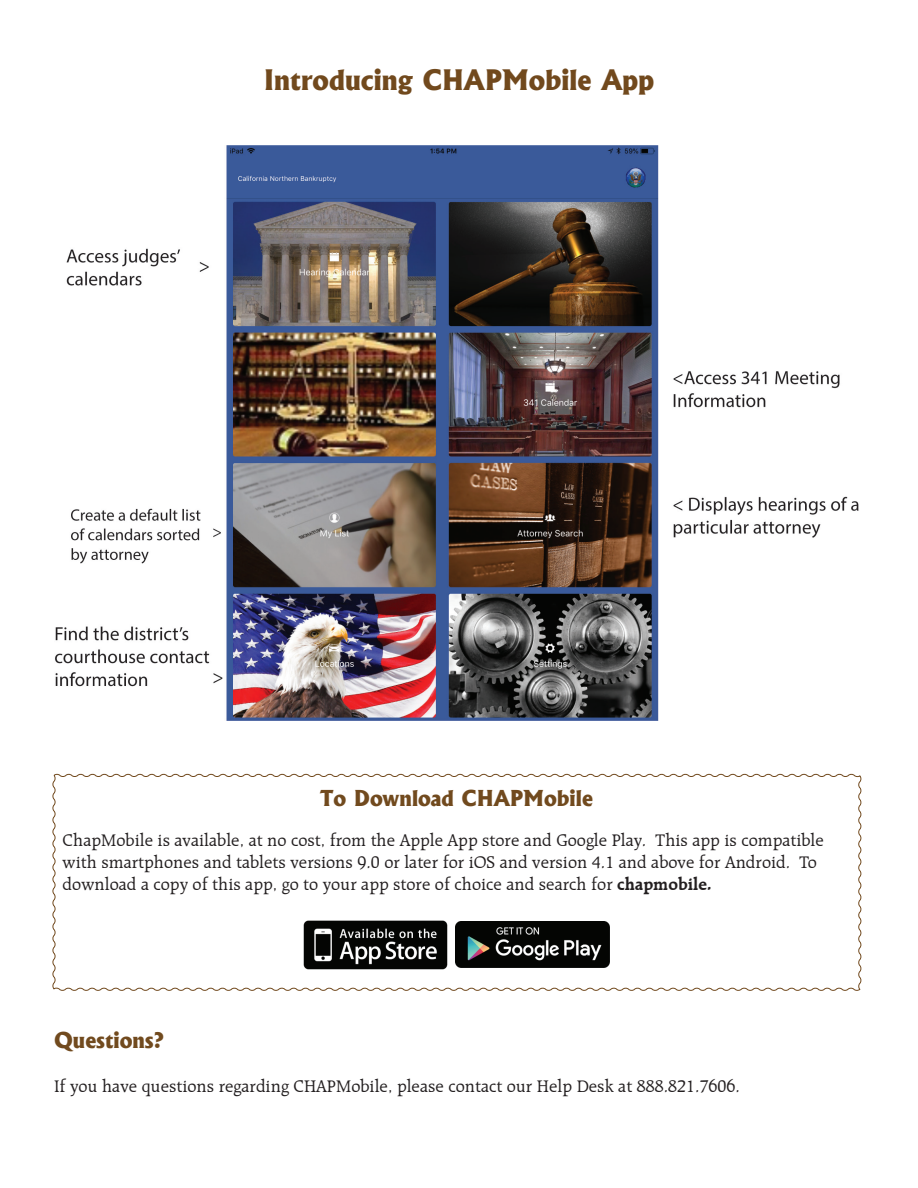
<style>
.page{position:relative;width:918px;height:1188px;background:#fff}
.page>*{position:absolute;margin:0;border:0;box-sizing:border-box;transform-origin:0 0}
.t1{font:800 27px "Albertus";color:#71491d}
.t2{font:800 21px "Albertus";color:#714a1e}
.t3{font:18px/21.6px "Raleigh BT";color:#231f20}
.s1{font-weight:700}
</style>
<div class="page">
<img style="left:55px;top:145px;width:804px;height:576px">
<svg style="left:52px;top:773px;width:810px;height:218px"></svg>
<img style="left:303px;top:920px;width:145px;height:49px">
<img style="left:455px;top:922px;width:155px;height:46px">
<h1 class="t1" style="left:264px;top:62px;width:392px">Introducing CHAPMobile App</h1>
<p class="t2" style="left:320px;top:785px;width:274px">To Download CHAPMobile</p>
<p class="t3" style="left:63px;top:830px;width:763px">ChapMobile is available, at no cost, from the Apple App store and Google Play. This app is compatible with smartphones and tablets versions 9.0 or later for iOS and version 4.1 and above for Android. To download a copy of this app, go to your app store of choice and search for <span class="s1">chapmobile.</span></p>
<p class="t2" style="left:54px;top:1027px;width:111px">Questions?</p>
<p class="t3" style="left:54px;top:1075px;width:687px">If you have questions regarding CHAPMobile, please contact our Help Desk at 888.821.7606.</p>
</div>
